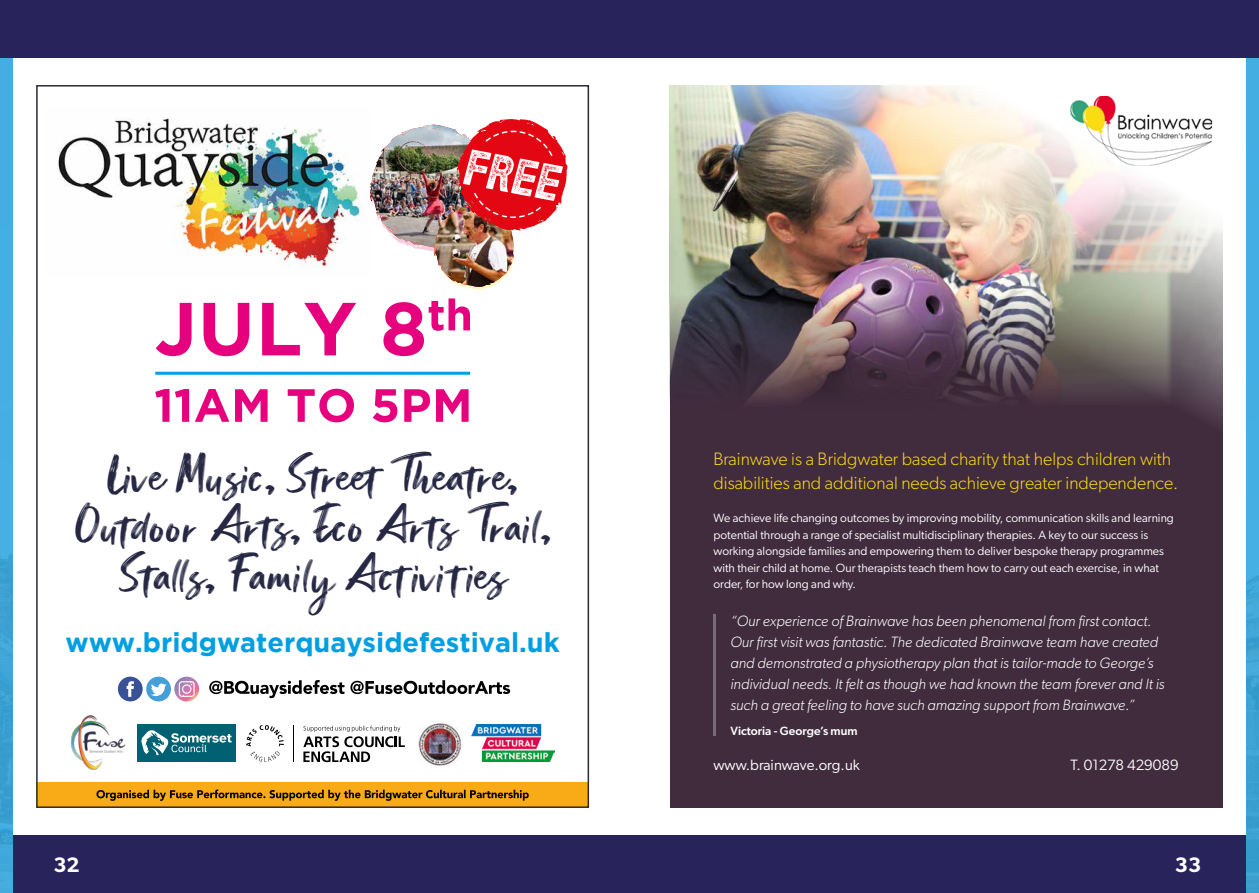
<style>
.page{position:relative;width:1259px;height:893px;background:#fff}
.page>*{position:absolute;margin:0;border:0;box-sizing:border-box;transform-origin:0 0}
.t1{font:45px/49.5px "Ganttlets";color:#252743;text-align:center}
.t2{font:700 27px "Gotham";color:#009fe3}
.t3{font:600 21px "Gibson";color:#fff}
.t4{font:300 18px/24px "Gibson";color:#fbdb14}
.t5{font:italic 300 15px/21px "Gibson";color:#fff}
.t6{font:15px "Gibson";color:#fff}
.t7{font:12px/16.5px "Gibson";color:#fff}
.t8{font:500 12px "Gibson";color:#fff}
</style>
<div class="page">
<div style="left:629px;top:835px;width:630px;height:58px;background:#29235c"></div>
<div style="left:0;top:835px;width:629px;height:58px;background:#29235c"></div>
<img style="left:0;top:58px;width:13px;height:835px">
<img style="left:1246px;top:58px;width:13px;height:835px">
<div style="left:629px;top:0;width:630px;height:58px;background:#29235c"></div>
<div style="left:0;top:0;width:629px;height:58px;background:#29235c"></div>
<div style="left:670px;top:85px;width:552px;height:723px;background:#412c3e"></div>
<img style="left:670px;top:85px;width:552px;height:651px">
<img style="left:58px;top:118px;width:303px;height:149px">
<div style="left:36px;top:782px;width:553px;height:26px;background:#f8ab16"></div>
<svg style="left:155px;top:389px;width:313px;height:33px"></svg>
<svg style="left:156px;top:298px;width:314px;height:58px"></svg>
<svg style="left:96px;top:789px;width:433px;height:12px"></svg>
<div style="left:145px;top:676px;width:27px;height:26px;background:#45a0da;border-radius:50%"></div>
<div style="left:145px;top:675px;width:28px;height:28px;border:2px solid #fff;border-radius:50%"></div>
<svg style="left:151px;top:683px;width:15px;height:13px"></svg>
<div style="left:173px;top:675px;width:28px;height:28px;border:2px solid #fff;border-radius:50%"></div>
<svg style="left:173px;top:676px;width:27px;height:26px"></svg>
<div style="left:117px;top:676px;width:26px;height:26px;background:#395197;border-radius:50%"></div>
<div style="left:116px;top:675px;width:28px;height:28px;border:2px solid #fff;border-radius:50%"></div>
<svg style="left:127px;top:681px;width:7px;height:16px"></svg>
<svg style="left:209px;top:680px;width:301px;height:18px"></svg>
<hr style="left:155px;top:372px;width:315px;height:3px;background:#009fe3">
<img style="left:418px;top:721px;width:45px;height:44px">
<img style="left:71px;top:715px;width:54px;height:55px">
<div style="left:137px;top:724px;width:99px;height:37px;background:#006173"></div>
<svg style="left:141px;top:730px;width:90px;height:25px"></svg>
<svg style="left:303px;top:725px;width:102px;height:37px"></svg>
<svg style="left:246px;top:725px;width:38px;height:37px"></svg>
<hr style="left:293px;top:725px;width:1px;height:37px;background:#000">
<img style="left:472px;top:724px;width:82px;height:37px">
<img style="left:370px;top:119px;width:197px;height:171px">
<hr style="left:713px;top:614px;width:2px;height:121px;background:#fff">
<img style="left:1070px;top:96px;width:142px;height:70px">
<h1 class="t1" style="left:74px;top:449px;width:478px">Live Music, Street Theatre,<br>Outdoor Arts, Eco Arts Trail,<br>Stalls, Family Activities</h1>
<h2 class="t2" style="left:65px;top:627px;width:496px">www.bridgwaterquaysidefestival.uk</h2>
<h3 class="t4" style="left:713px;top:447px;width:466px">Brainwave is a Bridgwater based charity that helps children with disabilities and additional needs achieve greater independence.</h3>
<p class="t7" style="left:713px;top:510px;width:462px">We achieve life changing outcomes by improving mobility, communication skills and learning potential through a range of specialist multidisciplinary therapies. A key to our success is working alongside families and empowering them to deliver bespoke therapy programmes with their child at home. Our therapists teach them how to carry out each exercise, in what order, for how long and why.</p>
<p class="t5" style="left:730px;top:610px;width:435px">“Our experience of Brainwave has been phenomenal from first contact.<br>Our first visit was fantastic. The dedicated Brainwave team have created and demonstrated a physiotherapy plan that is tailor-made to George’s individual needs. It felt as though we had known the team forever and It is such a great feeling to have such amazing support from Brainwave.”</p>
<p class="t8" style="left:730px;top:724px;width:129px">Victoria - George’s mum</p>
<p class="t6" style="left:713px;top:755px;width:148px">www.brainwave.org.uk</p>
<p class="t6" style="left:1070px;top:755px;width:110px">T. 01278 429089</p>
<h3 class="t3" style="left:53px;top:852px;width:28px">32</h3>
<h3 class="t3" style="left:1174px;top:852px;width:28px">33</h3>
</div>
